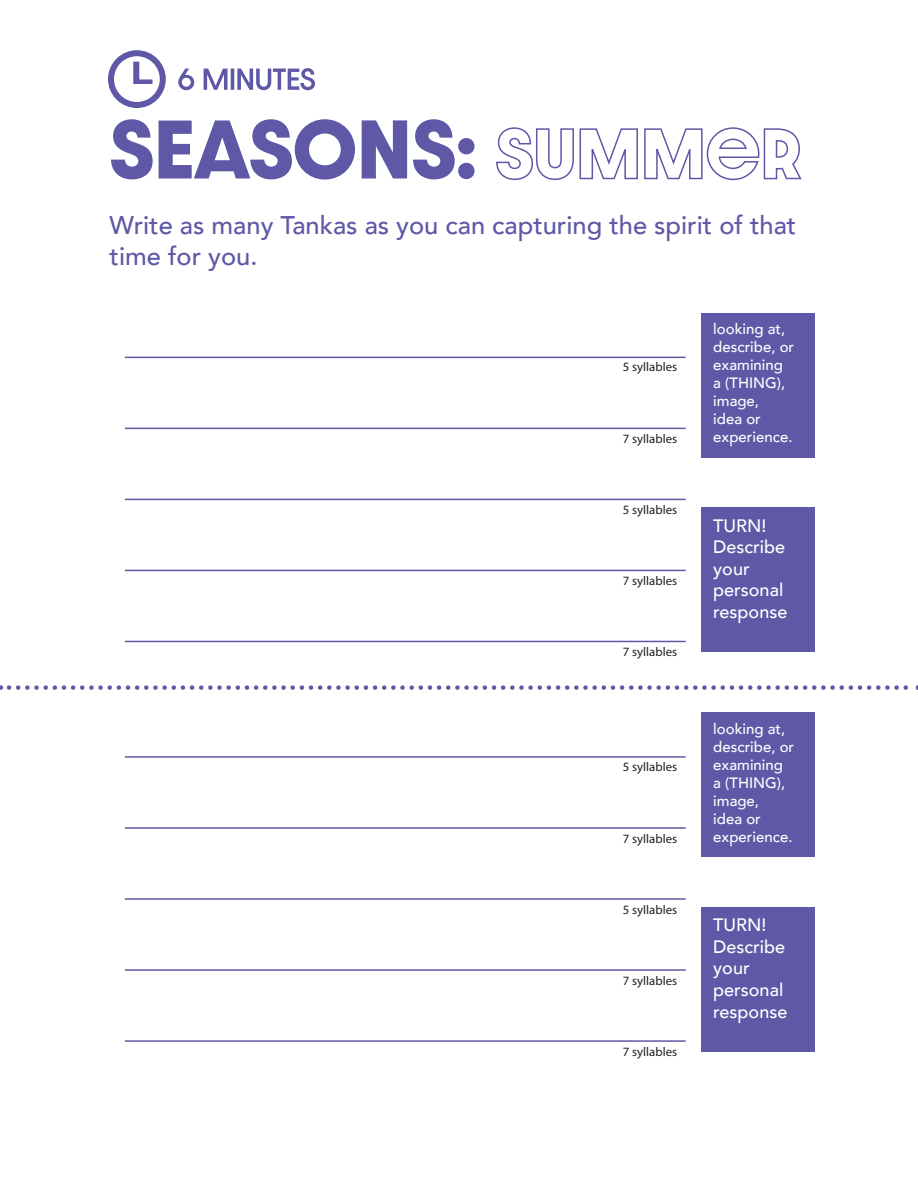
<style>
.page{position:relative;width:918px;height:1188px;background:#fff}
.page>*{position:absolute;margin:0;border:0;box-sizing:border-box;transform-origin:0 0}
.t1{font:700 70.5px "Dazzle Unicase";color:#5e58a6}
.t2{font:500 25.5px/30.6px "Avenir";color:#5e58a6}
.t3{font:500 18px/21.6px "Avenir";color:#fff}
.t4{font:500 15px/18px "Avenir";color:#fff}
.t5{font:12.75px "Myriad Pro";color:#231f20}
.s1{font-size:60px}
</style>
<div class="page">
<div style="left:108px;top:50px;width:58px;height:58px;border:6px solid #5e58a6;border-radius:50%"></div>
<div style="left:133px;top:62px;width:6px;height:22px;background:#5e58a6"></div>
<div style="left:134px;top:79px;width:19px;height:5px;background:#5e58a6"></div>
<svg style="left:178px;top:68px;width:137px;height:22px"></svg>
<hr style="left:125px;top:357px;width:561px;height:1px;background:#5e58a6">
<hr style="left:125px;top:428px;width:561px;height:1px;background:#5e58a6">
<hr style="left:125px;top:499px;width:561px;height:1px;background:#5e58a6">
<hr style="left:125px;top:570px;width:561px;height:1px;background:#5e58a6">
<hr style="left:125px;top:641px;width:561px;height:1px;background:#5e58a6">
<div style="left:702px;top:313px;width:113px;height:145px;background:#5e58a6"></div>
<div style="left:702px;top:508px;width:113px;height:144px;background:#5e58a6"></div>
<hr style="left:125px;top:756px;width:561px;height:2px;background:#5e58a6">
<hr style="left:125px;top:827px;width:561px;height:2px;background:#5e58a6">
<hr style="left:125px;top:898px;width:561px;height:2px;background:#5e58a6">
<hr style="left:125px;top:969px;width:561px;height:2px;background:#5e58a6">
<hr style="left:125px;top:1040px;width:561px;height:2px;background:#5e58a6">
<div style="left:702px;top:713px;width:113px;height:144px;background:#5e58a6"></div>
<div style="left:702px;top:907px;width:113px;height:145px;background:#5e58a6"></div>
<svg style="left:9px;top:685px;width:909px;height:5px"></svg>
<p class="t1" style="left:110px;top:95px;width:693px">SEASONS: <span class="s1">SUMMER</span></p>
<p class="t2" style="left:110px;top:208px;width:688px">Write as many Tankas as you can capturing the spirit of that time for you.</p>
<p class="t5" style="left:623px;top:359px;width:56px">5 syllables</p>
<p class="t5" style="left:623px;top:431px;width:56px">7 syllables</p>
<p class="t5" style="left:623px;top:502px;width:56px">5 syllables</p>
<p class="t5" style="left:623px;top:573px;width:56px">7 syllables</p>
<p class="t5" style="left:623px;top:644px;width:56px">7 syllables</p>
<p class="t5" style="left:623px;top:759px;width:56px">5 syllables</p>
<p class="t5" style="left:623px;top:831px;width:56px">7 syllables</p>
<p class="t5" style="left:623px;top:902px;width:56px">5 syllables</p>
<p class="t5" style="left:623px;top:973px;width:56px">7 syllables</p>
<p class="t5" style="left:623px;top:1043px;width:56px">7 syllables</p>
<p class="t4" style="left:713px;top:319px;width:82px">looking at, describe, or examining a (THING), image,<br>idea or experience.</p>
<p class="t3" style="left:713px;top:514px;width:55px">TURN!</p>
<p class="t3" style="left:713px;top:535px;width:76px">Describe your personal response</p>
<p class="t4" style="left:713px;top:719px;width:82px">looking at, describe, or examining a (THING), image,<br>idea or experience.</p>
<p class="t3" style="left:713px;top:913px;width:55px">TURN!</p>
<p class="t3" style="left:713px;top:935px;width:76px">Describe your personal response</p>
</div>
